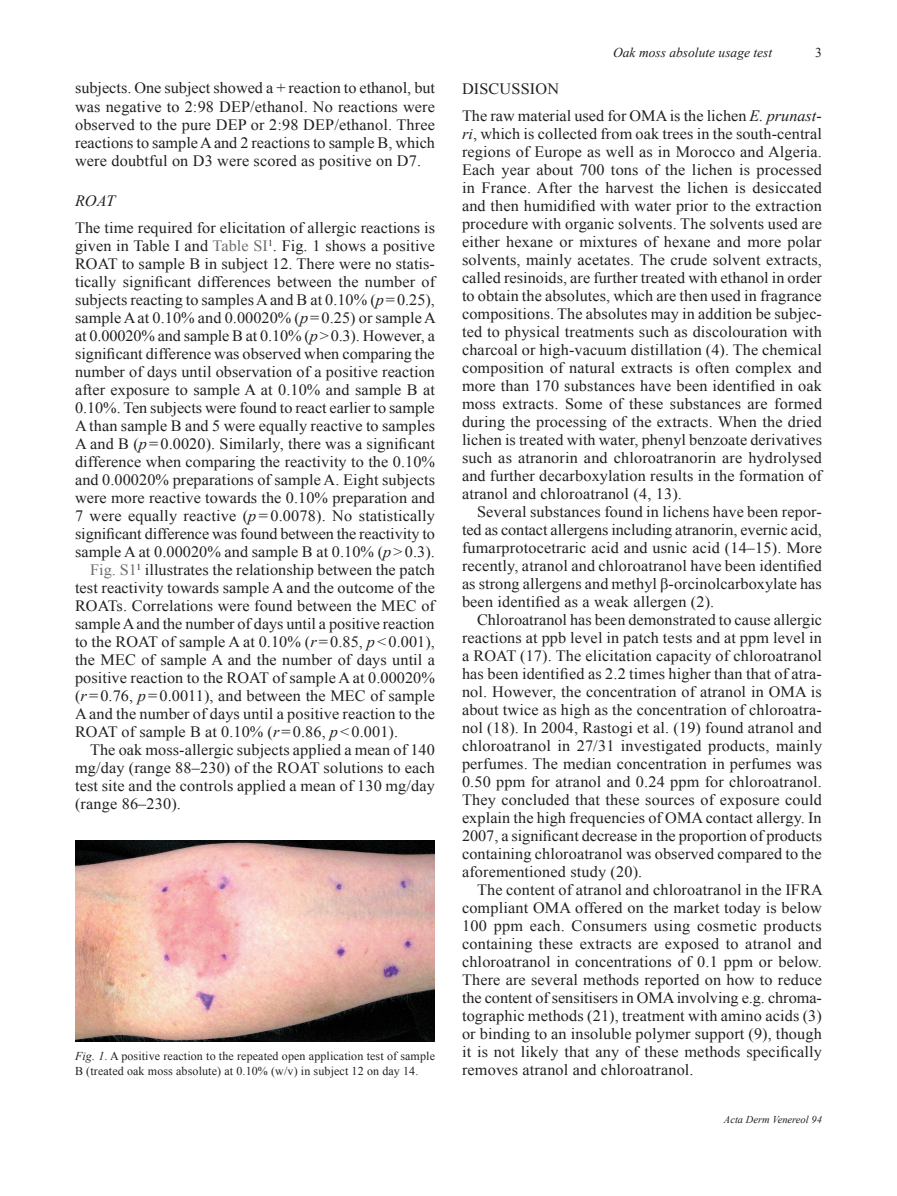
<style>
.page{position:relative;width:897px;height:1196px;background:#fff}
.page>*{position:absolute;margin:0;border:0;box-sizing:border-box;transform-origin:0 0}
.t1{font:15.75px/18px "Times New Roman";letter-spacing:.005em;color:#231f20;text-align:justify}
.t2{font:italic 15.75px "Times New Roman";color:#231f20}
.t3{font:italic 13.5px "Times New Roman";color:#231f20}
.t4{font:13.5px "Times New Roman";color:#231f20}
.t5{font:12px/15px "Times New Roman";letter-spacing:.01em;color:#231f20}
.t6{font:italic 10.5px "Times New Roman";color:#231f20}
.s1{color:#6c6d70}
.s2{font-style:italic}
</style>
<div class="page">
<img style="left:75px;top:840px;width:360px;height:201px">
<p class="t1" style="left:75px;top:79px;width:361px">subjects. One subject showed a + reaction to ethanol, but was negative to 2:98 DEP/ethanol. No reactions were observed to the pure DEP or 2:98 DEP/ethanol. Three reactions to sample A and 2 reactions to sample B, which were doubtful on D3 were scored as positive on D7.</p>
<p class="t2" style="left:75px;top:189px;width:41px">ROAT</p>
<p class="t1" style="left:75px;top:218px;width:361px">The time required for elicitation of allergic reactions is</p>
<p class="t1" style="left:75px;top:236px;width:361px">given in Table I and <span class="s1">Table SI</span><sup>1</sup>. Fig. 1 shows a positive</p>
<p class="t1" style="left:75px;top:254px;width:361px">ROAT to sample B in subject 12. There were no statis-</p>
<p class="t1" style="left:75px;top:272px;width:361px">tically significant differences between the number of</p>
<p class="t1" style="left:75px;top:290px;width:361px">subjects reacting to samples A and B at 0.10% (<span class="s2">p</span>=0.25),</p>
<p class="t1" style="left:75px;top:308px;width:362px">sample A at 0.10% and 0.00020% (<span class="s2">p</span>=0.25) or sample A</p>
<p class="t1" style="left:75px;top:326px;width:361px">at 0.00020% and sample B at 0.10% (<span class="s2">p</span>&gt;0.3). However, a</p>
<p class="t1" style="left:75px;top:344px;width:361px">significant difference was observed when comparing the</p>
<p class="t1" style="left:75px;top:362px;width:361px">number of days until observation of a positive reaction</p>
<p class="t1" style="left:75px;top:380px;width:361px">after exposure to sample A at 0.10% and sample B at</p>
<p class="t1" style="left:75px;top:398px;width:361px">0.10%. Ten subjects were found to react earlier to sample</p>
<p class="t1" style="left:75px;top:416px;width:361px">A than sample B and 5 were equally reactive to samples</p>
<p class="t1" style="left:75px;top:434px;width:361px">A and B (<span class="s2">p</span>=0.0020). Similarly, there was a significant</p>
<p class="t1" style="left:75px;top:452px;width:361px">difference when comparing the reactivity to the 0.10%</p>
<p class="t1" style="left:75px;top:470px;width:361px">and 0.00020% preparations of sample A. Eight subjects</p>
<p class="t1" style="left:75px;top:488px;width:361px">were more reactive towards the 0.10% preparation and</p>
<p class="t1" style="left:75px;top:506px;width:361px">7 were equally reactive (<span class="s2">p</span> = 0.0078). No statistically</p>
<p class="t1" style="left:75px;top:524px;width:361px">significant difference was found between the reactivity to</p>
<p class="t1" style="left:75px;top:542px;width:361px">sample A at 0.00020% and sample B at 0.10% (<span class="s2">p</span>&gt;0.3).</p>
<p class="t1" style="left:90px;top:560px;width:346px"><span class="s1">Fig. S1</span><sup>1</sup> illustrates the relationship between the patch</p>
<p class="t1" style="left:75px;top:578px;width:361px">test reactivity towards sample A and the outcome of the</p>
<p class="t1" style="left:75px;top:596px;width:361px">ROATs. Correlations were found between the MEC of</p>
<p class="t1" style="left:75px;top:614px;width:361px">sample A and the number of days until a positive reaction</p>
<p class="t1" style="left:75px;top:632px;width:361px">to the ROAT of sample A at 0.10% (<span class="s2">r</span>=0.85, <span class="s2">p</span>&lt;0.001),</p>
<p class="t1" style="left:75px;top:650px;width:361px">the MEC of sample A and the number of days until a</p>
<p class="t1" style="left:75px;top:668px;width:361px">positive reaction to the ROAT of sample A at 0.00020%</p>
<p class="t1" style="left:75px;top:686px;width:361px">(<span class="s2">r</span>=0.76, <span class="s2">p</span>=0.0011), and between the MEC of sample</p>
<p class="t1" style="left:75px;top:704px;width:361px">A and the number of days until a positive reaction to the</p>
<p class="t1" style="left:75px;top:722px;width:324px">ROAT of sample B at 0.10% (<span class="s2">r</span>=0.86, <span class="s2">p</span>&lt;0.001).</p>
<p class="t1" style="left:90px;top:740px;width:346px">The oak moss-allergic subjects applied a mean of 140</p>
<p class="t1" style="left:75px;top:758px;width:361px">mg/day (range 88–230) of the ROAT solutions to each</p>
<p class="t1" style="left:75px;top:776px;width:361px">test site and the controls applied a mean of 130 mg/day</p>
<p class="t1" style="left:75px;top:794px;width:107px">(range 86–230).</p>
<p class="t5" style="left:75px;top:1047px;width:361px"><span class="s2">Fig. 1</span>. A positive reaction to the repeated open application test of sample<br>B (treated oak moss absolute) at 0.10% (w/v) in subject 12 on day 14.</p>
<p class="t3" style="left:613px;top:43px;width:160px">Oak moss absolute usage test</p>
<p class="t4" style="left:815px;top:43px;width:8px">3</p>
<p class="t1" style="left:462px;top:74px;width:361px;line-height:27px">DISCUSSION<br>The raw material used for OMA is the lichen <span class="s2">E. prunast-</span></p>
<p class="t1" style="left:462px;top:124px;width:361px"><span class="s2">ri</span>, which is collected from oak trees in the south-central regions of Europe as well as in Morocco and Algeria.<br>Each year about 700 tons of the lichen is processed in France. After the harvest the lichen is desiccated and then humidified with water prior to the extraction procedure with organic solvents. The solvents used are either hexane or mixtures of hexane and more polar solvents, mainly acetates. The crude solvent extracts, called resinoids, are further treated with ethanol in order to obtain the absolutes, which are then used in fragrance compositions. The absolutes may in addition be subjec&shy;ted to physical treatments such as discolouration with charcoal or high-vacuum distillation (4). The chemical composition of natural extracts is often complex and more than 170 substances have been identified in oak moss extracts. Some of these substances are formed during the processing of the extracts. When the dried lichen is treated with water, phenyl benzoate derivatives such as atranorin and chloroatranorin are hydrolysed and further decarboxylation results in the formation of atranol and chloroatranol (4, 13).</p>
<p class="t1" style="left:462px;top:502px;width:361px;text-indent:15px">Several substances found in lichens have been repor&shy;ted as contact allergens including atranorin, evernic acid, fumarprotocetraric acid and usnic acid (14–15). More recently, atranol and chloroatranol have been identified as strong allergens and methyl β-orcinolcarboxylate has been identified as a weak allergen (2).</p>
<p class="t1" style="left:462px;top:610px;width:361px;text-indent:15px">Chloroatranol has been demonstrated to cause allergic reactions at ppb level in patch tests and at ppm level in a ROAT (17). The elicitation capacity of chloroatranol has been identified as 2.2 times higher than that of atra&shy;nol. However, the concentration of atranol in OMA is about twice as high as the concentration of chloroatra&shy;nol (18). In 2004, Rastogi et al. (19) found atranol and chloroatranol in 27/31 investigated products, mainly perfumes. The median concentration in perfumes was 0.50 ppm for atranol and 0.24 ppm for chloroatranol.<br>They concluded that these sources of exposure could explain the high frequencies of OMA contact allergy. In 2007, a significant decrease in the proportion of products containing chloroatranol was observed compared to the aforementioned study (20).</p>
<p class="t1" style="left:462px;top:880px;width:362px;text-indent:15px">The content of atranol and chloroatranol in the IFRA compliant OMA offered on the market today is below 100 ppm each. Consumers using cosmetic products containing these extracts are exposed to atranol and chloroatranol in concentrations of 0.1 ppm or below.<br>There are several methods reported on how to reduce the content of sensitisers in OMA involving e.g. chroma&shy;tographic methods (21), treatment with amino acids (3) or binding to an insoluble polymer support (9), though it is not likely that any of these methods specifically removes atranol and chloroatranol.</p>
<p class="t6" style="left:723px;top:1111px;width:99px">Acta Derm Venereol 94</p>
</div>
